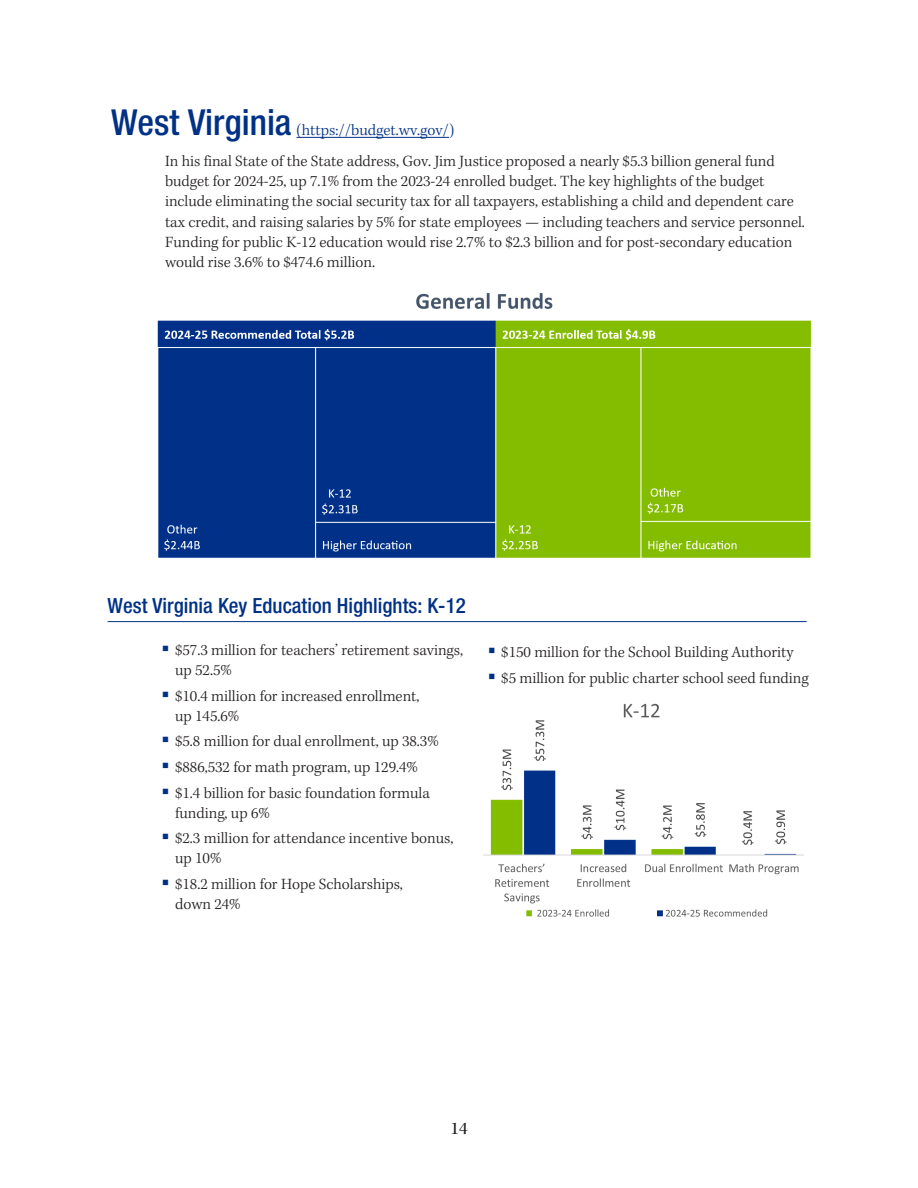
<style>
.page{position:relative;width:918px;height:1188px;background:#fff}
.page>*{position:absolute;margin:0;border:0;box-sizing:border-box;transform-origin:0 0}
.t1{font:500 condensed 35.85px "Helvetica Neue LT Pro";color:#003185}
.subheads{font:500 condensed 20.85px "Helvetica Neue LT Pro";color:#003185}
.t2{font:18px "Kepler Std";color:#231f20}
.t3{font:300 16.2px "Kepler Std";color:#003185}
.text{font:300 16.05px/20.1px "Kepler Std";color:#231f20}
.bullet_1{font:300 16.05px/20.1px "Kepler Std";color:#231f20}
.s1{color:#003185}
</style>
<div class="page">
<hr style="left:297px;top:137px;width:152px;height:1px;background:#003185">
<img style="left:157px;top:293px;width:655px;height:265px">
<hr style="left:108px;top:621px;width:699px;height:1px;background:#003185">
<img style="left:483px;top:703px;width:321px;height:214px">
<p class="t1" style="left:111px;top:101px;width:182px">West Virginia</p>
<p class="t3" style="left:297px;top:121px;width:159px">(https://budget.wv.gov/)</p>
<p class="text" style="left:165px;top:152px;width:641px">In his final State of the State address, Gov. Jim Justice proposed a nearly $5.3 billion general fund budget for 2024-25, up 7.1% from the 2023-24 enrolled budget. The key highlights of the budget include eliminating the social security tax for all taxpayers, establishing a child and dependent care tax credit, and raising salaries by 5% for state employees — including teachers and service personnel.<br>Funding for public K-12 education would rise 2.7% to $2.3 billion and for post-secondary education would rise 3.6% to $474.6 million.</p>
<p class="subheads" style="left:108px;top:593px;width:360px">West Virginia Key Education Highlights: K-12</p>
<p class="bullet_1" style="left:175px;top:641px;width:290px;text-indent:-13px"><span class="s1">▪</span> $57.3 million for teachers’ retirement savings, up 52.5%</p>
<p class="bullet_1" style="left:175px;top:686px;width:246px;text-indent:-13px"><span class="s1">▪</span> $10.4 million for increased enrollment, up 145.6%</p>
<p class="bullet_1" style="left:162px;top:732px;width:279px"><span class="s1">▪</span> $5.8 million for dual enrollment, up 38.3%</p>
<p class="bullet_1" style="left:162px;top:758px;width:258px"><span class="s1">▪</span> $886,532 for math program, up 129.4%</p>
<p class="bullet_1" style="left:175px;top:783px;width:256px;text-indent:-13px"><span class="s1">▪</span> $1.4 billion for basic foundation formula funding, up 6%</p>
<p class="bullet_1" style="left:175px;top:829px;width:280px;text-indent:-13px"><span class="s1">▪</span> $2.3 million for attendance incentive bonus, up 10%</p>
<p class="bullet_1" style="left:175px;top:875px;width:229px;text-indent:-13px"><span class="s1">▪</span> $18.2 million for Hope Scholarships, down 24%</p>
<p class="bullet_1" style="left:488px;top:643px;width:307px"><span class="s1">▪</span> $150 million for the School Building Authority</p>
<p class="bullet_1" style="left:488px;top:669px;width:323px"><span class="s1">▪</span> $5 million for public charter school seed funding</p>
<p class="t2" style="left:450px;top:1118px;width:19px">14</p>
</div>
